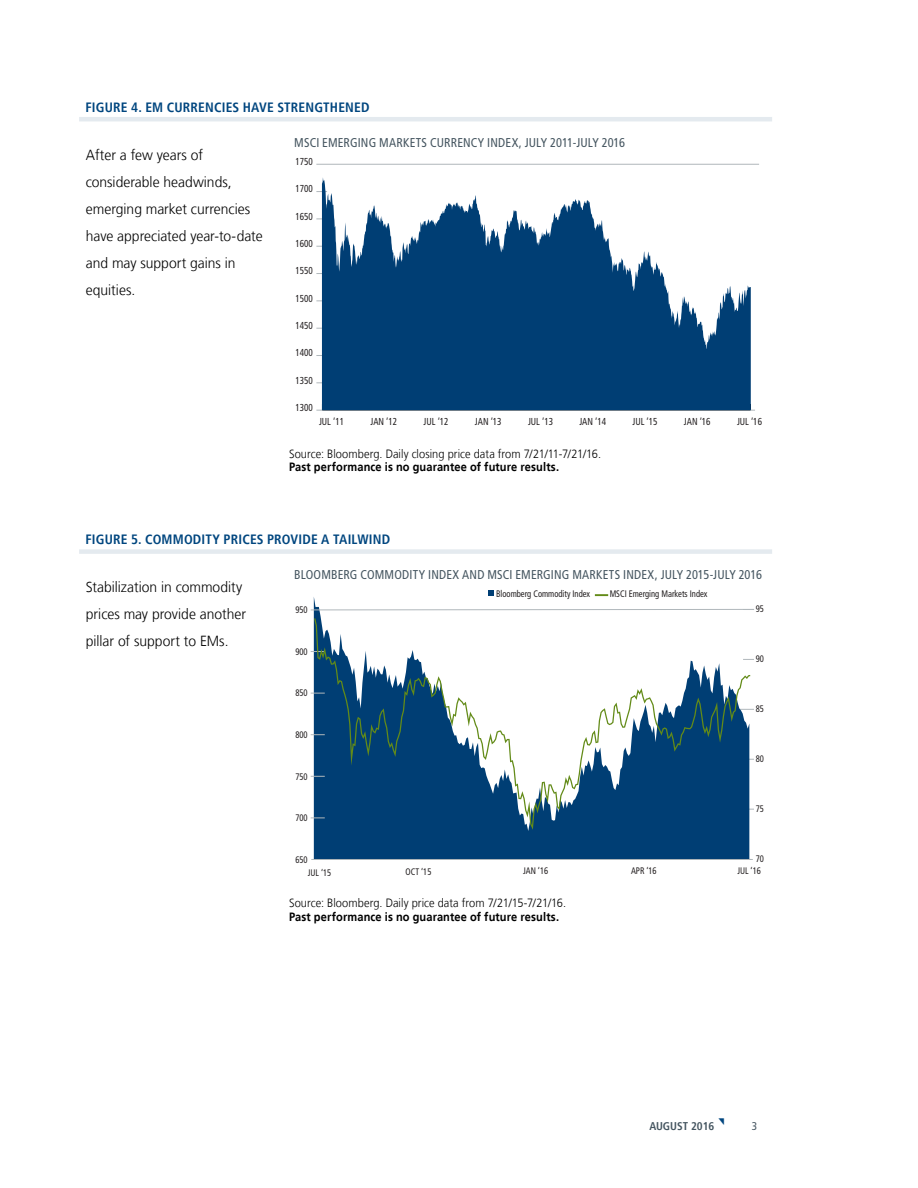
<style>
.page{position:relative;width:918px;height:1188px;background:#fff}
.page>*{position:absolute;margin:0;border:0;box-sizing:border-box;transform-origin:0 0}
.Body{font:300 14.7px/27px "Frutiger LT";color:#000;scale:.95 1}
.Head__tables_figures{font:700 condensed 13.5px "Frutiger LT";letter-spacing:.015em;color:#00467f}
.Body-2{font:condensed 12.75px "Frutiger LT";letter-spacing:.015em;color:#455560}
.source_copy_indent{font:300 12px "Frutiger LT";letter-spacing:.005em;color:#000;scale:.92 1}
.source_copy_indent-2{font:700 12px "Frutiger LT";letter-spacing:.01em;color:#000;scale:.92 1}
.Data_As_of{font:700 condensed 11.25px "Frutiger LT";color:#455560}
.Data_As_of-2{font:condensed 11.25px "Frutiger LT";color:#455560}
.t1{font:condensed 10.05px "Frutiger LT";color:#231f20;scale:.9 1}
.t2{font:condensed 9.45px "Frutiger LT";color:#231f20;scale:.9 1}
</style>
<div class="page">
<hr style="left:79px;top:117px;width:693px;height:4px;background:#e4eaef">
<hr style="left:316px;top:410px;width:439px;height:1px;background:#b0b7bb">
<hr style="left:316px;top:164px;width:443px;height:1px;background:#b0b7bb">
<svg style="left:322px;top:177px;width:429px;height:233px;fill:#003e74"></svg>
<div style="left:79px;top:549px;width:693px;height:5px;background:#e4eaef"></div>
<svg style="left:596px;top:594px;width:11px;height:2px"></svg>
<svg style="left:314px;top:598px;width:435px;height:261px;fill:#003e74"></svg>
<hr style="left:311px;top:859px;width:442px;height:1px;background:#b0b7bb">
<svg style="left:310px;top:609px;width:444px;height:2px"></svg>
<svg style="left:314px;top:618px;width:436px;height:212px"></svg>
<svg style="left:488px;top:590px;width:5px;height:6px"></svg>
<p class="Head__tables_figures" style="left:86px;top:99px;width:286px">FIGURE 4. EM CURRENCIES HAVE STRENGTHENED</p>
<p class="Body" style="left:86px;top:141px;width:188px">After a few years of considerable headwinds, emerging market currencies have appreciated year-to-date and may support gains in equities.</p>
<p class="Body-2" style="left:294px;top:135px;width:332px">MSCI EMERGING MARKETS CURRENCY INDEX, JULY 2011-JULY 2016</p>
<p class="t1" style="left:296px;top:156px;width:21px">1750</p>
<p class="t1" style="left:296px;top:183px;width:21px">1700</p>
<p class="t1" style="left:296px;top:210px;width:21px">1650</p>
<p class="t1" style="left:296px;top:238px;width:21px">1600</p>
<p class="t1" style="left:296px;top:265px;width:21px">1550</p>
<p class="t1" style="left:296px;top:292px;width:21px">1500</p>
<p class="t1" style="left:296px;top:320px;width:21px">1450</p>
<p class="t1" style="left:296px;top:347px;width:21px">1400</p>
<p class="t1" style="left:296px;top:374px;width:21px">1350</p>
<p class="t1" style="left:296px;top:402px;width:21px">1300</p>
<p class="t1" style="left:319px;top:416px;width:29px">JUL ‘11</p>
<p class="t1" style="left:370px;top:416px;width:31px">JAN ‘12</p>
<p class="t1" style="left:424px;top:416px;width:29px">JUL ‘12</p>
<p class="t1" style="left:475px;top:416px;width:31px">JAN ‘13</p>
<p class="t1" style="left:528px;top:416px;width:29px">JUL ‘13</p>
<p class="t1" style="left:579px;top:416px;width:31px">JAN ‘14</p>
<p class="t1" style="left:633px;top:416px;width:29px">JUL ‘15</p>
<p class="t1" style="left:684px;top:416px;width:31px">JAN ‘16</p>
<p class="source_copy_indent" style="left:289px;top:447px;width:341px">Source: Bloomberg. Daily closing price data from 7/21/11-7/21/16.</p>
<p class="source_copy_indent-2" style="left:289px;top:460px;width:295px">Past performance is no guarantee of future results.</p>
<p class="t1" style="left:737px;top:416px;width:29px">JUL ‘16</p>
<p class="Head__tables_figures" style="left:86px;top:531px;width:306px">FIGURE 5. COMMODITY PRICES PROVIDE A TAILWIND</p>
<p class="Body" style="left:86px;top:574px;width:170px">Stabilization in commodity prices may provide another pillar of support to EMs.</p>
<p class="t2" style="left:496px;top:588px;width:106px">Bloomberg Commodity Index</p>
<p class="t2" style="left:610px;top:589px;width:110px">MSCI Emerging Markets Index</p>
<p class="Body-2" style="left:294px;top:568px;width:469px">BLOOMBERG COMMODITY INDEX AND MSCI EMERGING MARKETS INDEX, JULY 2015-JULY 2016</p>
<p class="t2" style="left:756px;top:603px;width:11px">95</p>
<p class="t2" style="left:295px;top:604px;width:15px">950</p>
<p class="t2" style="left:295px;top:646px;width:15px">900</p>
<p class="t2" style="left:756px;top:653px;width:11px">90</p>
<p class="t2" style="left:295px;top:688px;width:15px">850</p>
<p class="t2" style="left:295px;top:729px;width:15px">800</p>
<p class="t2" style="left:295px;top:771px;width:15px">750</p>
<p class="t2" style="left:295px;top:812px;width:15px">700</p>
<p class="t2" style="left:295px;top:854px;width:15px">650</p>
<p class="t2" style="left:756px;top:703px;width:11px">85</p>
<p class="t2" style="left:756px;top:753px;width:11px">80</p>
<p class="t2" style="left:756px;top:803px;width:11px">75</p>
<p class="t2" style="left:756px;top:853px;width:11px">70</p>
<p class="t2" style="left:308px;top:867px;width:28px">JUL ‘15</p>
<p class="t2" style="left:406px;top:867px;width:30px">OCT ‘15</p>
<p class="t2" style="left:523px;top:866px;width:29px">JAN ‘16</p>
<p class="t2" style="left:631px;top:865px;width:30px">APR ‘16</p>
<p class="t2" style="left:737px;top:865px;width:28px">JUL ‘16</p>
<p class="source_copy_indent" style="left:289px;top:896px;width:303px">Source: Bloomberg. Daily price data from 7/21/15-7/21/16.</p>
<p class="source_copy_indent-2" style="left:289px;top:909px;width:295px">Past performance is no guarantee of future results.</p>
<p class="Data_As_of" style="left:649px;top:1120px;width:66px">AUGUST 2016</p>
<p class="Data_As_of-2" style="left:752px;top:1120px;width:7px">3</p>
</div>
